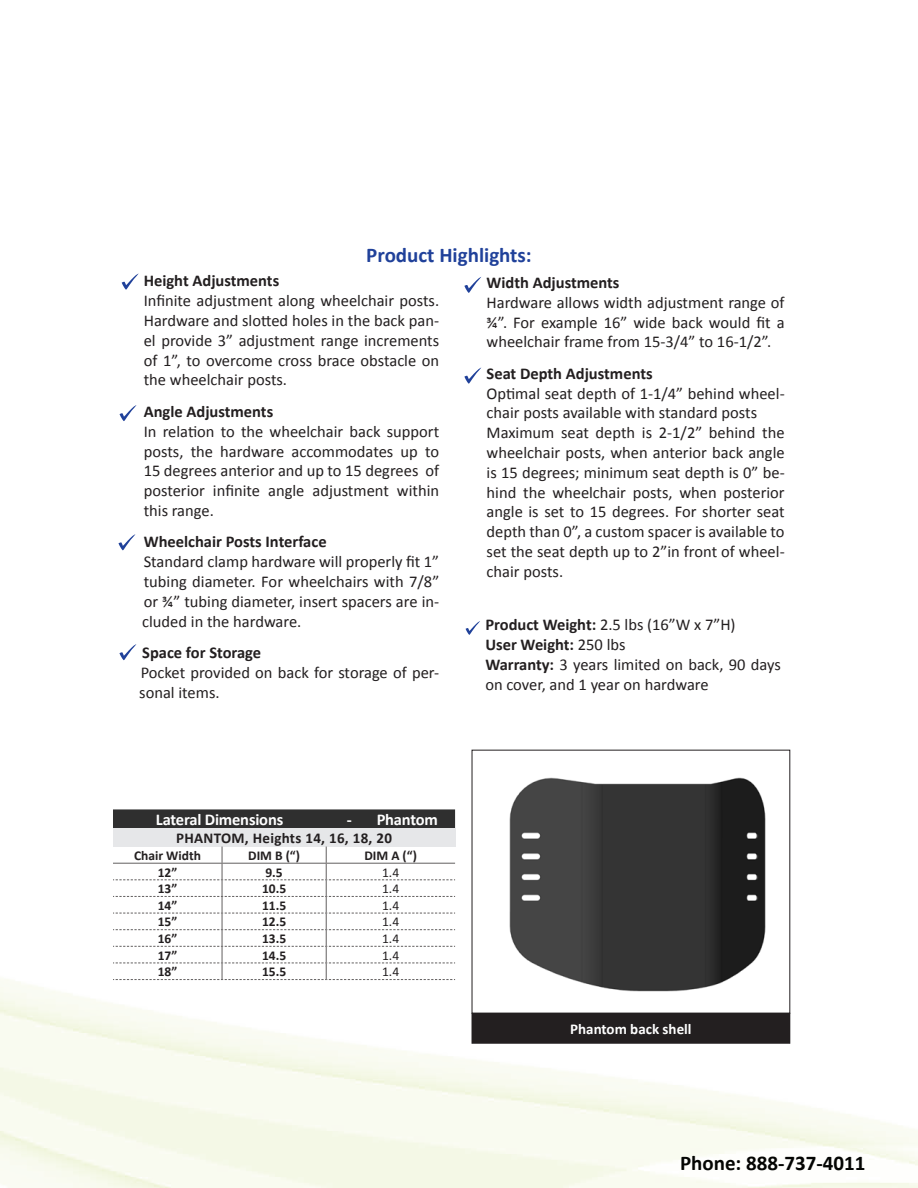
<style>
.page{position:relative;width:918px;height:1188px;background:#fff}
.page>*{position:absolute;margin:0;border:0;box-sizing:border-box;transform-origin:0 0}
.t1{font:700 21px "Calibri";color:#20419a}
.t2{font:700 21px "Calibri";color:#040503}
.t3{font:16.5px/19.8px "Calibri";color:#231f20;text-align:justify}
.t4{font:700 16.5px "Calibri";color:#231f20}
.t5{font:700 16.5px "Calibri";letter-spacing:-.01em;color:#fff}
.t6{font:700 15px "Calibri";letter-spacing:.02em;color:#231f20}
.t7{font:700 15px "Calibri";color:#fff}
.t8{font:700 13.5px "Calibri";color:#231f20}
.t9{font:13.5px "Calibri";color:#231f20}
.s1{font-weight:700}
.s2{font-weight:400}
</style>
<div class="page">
<img style="left:0;top:273px;width:918px;height:915px">
<svg style="left:120px;top:405px;width:17px;height:16px"></svg>
<svg style="left:118px;top:534px;width:17px;height:16px"></svg>
<svg style="left:122px;top:274px;width:17px;height:16px"></svg>
<svg style="left:119px;top:644px;width:17px;height:16px"></svg>
<svg style="left:464px;top:277px;width:17px;height:16px"></svg>
<svg style="left:464px;top:368px;width:17px;height:16px"></svg>
<svg style="left:466px;top:621px;width:14px;height:14px"></svg>
<img style="left:474px;top:752px;width:314px;height:260px">
<div style="left:472px;top:1013px;width:318px;height:30px;background:#231f20"></div>
<div style="left:472px;top:1013px;width:318px;height:31px;border:1px solid #231f20"></div>
<div style="left:113px;top:809px;width:342px;height:19px;background:#2f2f2f"></div>
<div style="left:113px;top:828px;width:342px;height:19px;background:#e6e7e9"></div>
<svg style="left:113px;top:847px;width:342px;height:133px"></svg>
<p class="t1" style="left:366px;top:242px;width:167px">Product Highlights:</p>
<p class="t4" style="left:144px;top:270px;width:137px">Height Adjustments</p>
<p class="t3" style="left:144px;top:291px;width:297px">Infinite adjustment along wheelchair posts.<br>Hardware and slotted holes in the back pan&shy;el provide 3” adjustment range increments of 1”, to overcome cross brace obstacle on the wheelchair posts.</p>
<p class="t4" style="left:144px;top:401px;width:131px">Angle Adjustments</p>
<p class="t3" style="left:144px;top:421px;width:297px">In relation to the wheelchair back support posts, the hardware accommodates up to 15 degrees anterior and up to 15 degrees of posterior infinite angle adjustment within this range.</p>
<p class="t4" style="left:144px;top:531px;width:184px">Wheelchair Posts Interface</p>
<p class="t3" style="left:142px;top:552px;width:298px">Standard clamp hardware will properly fit 1” tubing diameter. For wheelchairs with 7/8” or ¾” tubing diameter, insert spacers are in&shy;cluded in the hardware.</p>
<p class="t4" style="left:142px;top:642px;width:120px">Space for Storage</p>
<p class="t3" style="left:139px;top:663px;width:301px">Pocket provided on back for storage of per&shy;sonal items.</p>
<p class="t4" style="left:487px;top:272px;width:134px">Width Adjustments</p>
<p class="t3" style="left:487px;top:292px;width:300px">Hardware allows width adjustment range of ¾”. For example 16” wide back would fit a wheelchair frame from 15-3/4” to 16-1/2”.</p>
<p class="t4" style="left:487px;top:363px;width:168px">Seat Depth Adjustments</p>
<p class="t3" style="left:487px;top:383px;width:300px">Optimal seat depth of 1-1/4” behind wheel&shy;chair posts available with standard posts</p>
<p class="t3" style="left:487px;top:423px;width:300px">Maximum seat depth is 2-1/2” behind the wheelchair posts, when anterior back angle is 15 degrees; minimum seat depth is 0” be&shy;hind the wheelchair posts, when posterior angle is set to 15 degrees. For shorter seat depth than 0”, a custom spacer is available to set the seat depth up to 2”in front of wheel&shy;chair posts.</p>
<p class="t3" style="left:485px;top:615px;width:252px"><span class="s1">Product Weight:</span> 2.5 lbs (16”W x 7”H)</p>
<p class="t4" style="left:485px;top:634px;width:142px">User Weight: <span class="s2">250 lbs</span></p>
<p class="t3" style="left:485px;top:654px;width:297px"><span class="s1">Warranty:</span> 3 years limited on back, 90 days on cover, and 1 year on hardware</p>
<p class="t5" style="left:156px;top:809px;width:129px">Lateral Dimensions</p>
<p class="t5" style="left:347px;top:809px;width:93px">- Phantom</p>
<p class="t6" style="left:176px;top:828px;width:217px">PHANTOM, Heights 14, 16, 18, 20</p>
<p class="t8" style="left:134px;top:847px;width:68px">Chair Width</p>
<p class="t8" style="left:248px;top:847px;width:53px">DIM B (“)</p>
<p class="t8" style="left:364px;top:847px;width:54px">DIM A (“)</p>
<p class="t8" style="left:158px;top:863px;width:21px">12”</p>
<p class="t8" style="left:265px;top:863px;width:19px">9.5</p>
<p class="t9" style="left:382px;top:864px;width:19px">1.4</p>
<p class="t8" style="left:158px;top:880px;width:21px">13”</p>
<p class="t8" style="left:262px;top:880px;width:26px">10.5</p>
<p class="t9" style="left:382px;top:880px;width:19px">1.4</p>
<p class="t8" style="left:158px;top:897px;width:21px">14”</p>
<p class="t8" style="left:262px;top:897px;width:26px">11.5</p>
<p class="t9" style="left:382px;top:897px;width:19px">1.4</p>
<p class="t8" style="left:158px;top:913px;width:21px">15”</p>
<p class="t8" style="left:262px;top:913px;width:26px">12.5</p>
<p class="t9" style="left:382px;top:913px;width:19px">1.4</p>
<p class="t8" style="left:158px;top:930px;width:21px">16”</p>
<p class="t8" style="left:262px;top:930px;width:26px">13.5</p>
<p class="t9" style="left:382px;top:930px;width:19px">1.4</p>
<p class="t8" style="left:158px;top:947px;width:21px">17”</p>
<p class="t8" style="left:262px;top:947px;width:26px">14.5</p>
<p class="t9" style="left:382px;top:947px;width:19px">1.4</p>
<p class="t8" style="left:158px;top:963px;width:21px">18”</p>
<p class="t8" style="left:262px;top:963px;width:26px">15.5</p>
<p class="t9" style="left:382px;top:963px;width:19px">1.4</p>
<p class="t7" style="left:570px;top:1019px;width:123px">Phantom back shell</p>
<p class="t2" style="left:680px;top:1150px;width:187px">Phone: 888-737-4011</p>
</div>
